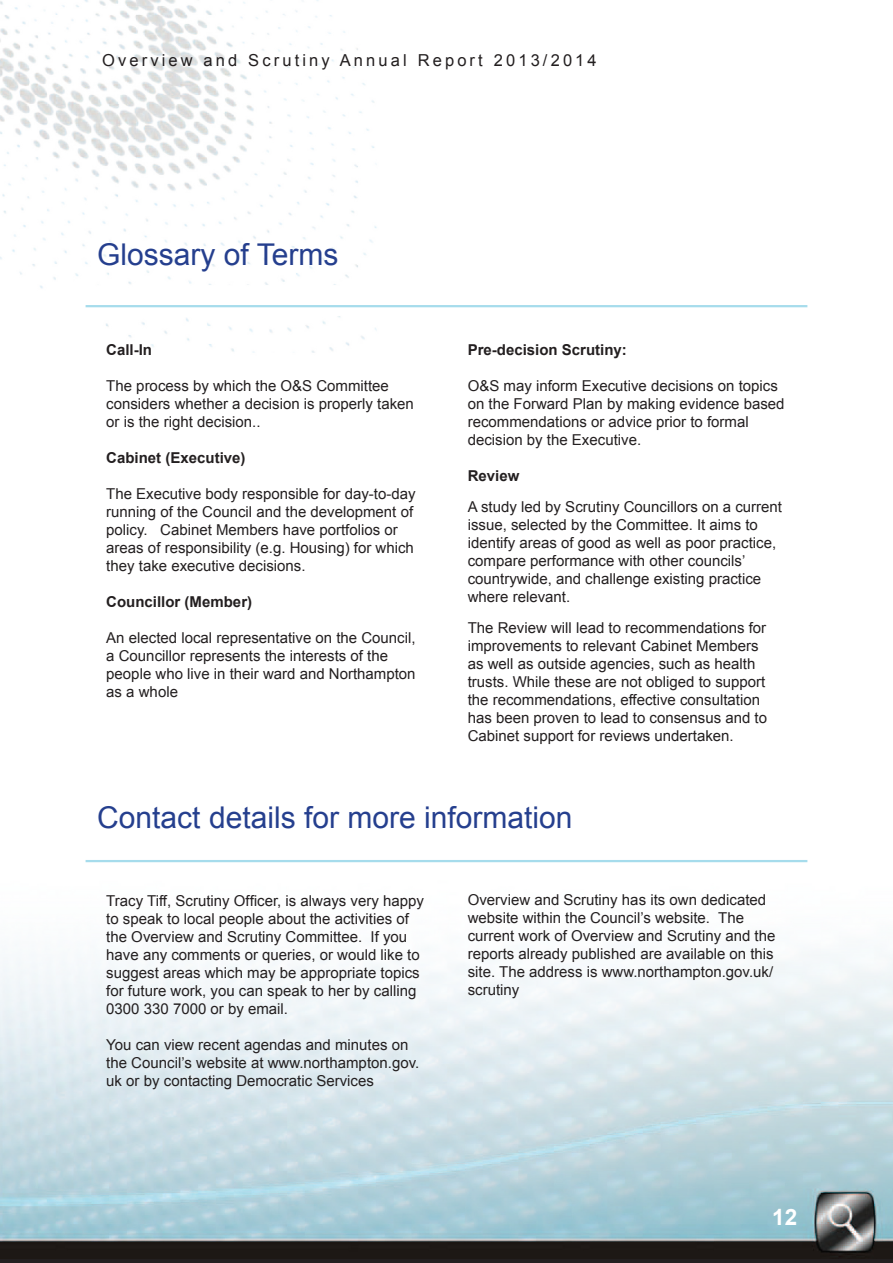
<style>
.page{position:relative;width:893px;height:1263px;background:#fff}
.page>*{position:absolute;margin:0;border:0;box-sizing:border-box;transform-origin:0 0}
.Heading{font:30px "Arial";color:#253f8e}
.t1{font:700 22.5px "Arial";color:#fff}
.t2{font:16.5px "Arial";letter-spacing:.19em;color:#231f20}
.t3{font:15px/18px "Arial";color:#231f20}
.t4{font:700 15px "Arial";color:#231f20}
</style>
<div class="page">
<img style="left:0;top:0;width:893px;height:1260px">
<hr style="left:0;top:1260px;width:893px;height:3px;background:#231f20">
<hr style="left:86px;top:305px;width:721px;height:2px;background:#a6dcec">
<hr style="left:86px;top:860px;width:721px;height:2px;background:#a6dcec">
<p class="t2" style="left:102px;top:49px;width:496px">Overview and Scrutiny Annual Report 2013/2014</p>
<p class="Heading" style="left:97px;top:235px;width:243px">Glossary of Terms</p>
<p class="t4" style="left:106px;top:340px;width:47px">Call-In</p>
<p class="t3" style="left:106px;top:377px;width:309px">The process by which the O&amp;S Committee considers whether a decision is properly taken or is the right decision..</p>
<p class="t4" style="left:106px;top:448px;width:141px">Cabinet (Executive)</p>
<p class="t3" style="left:106px;top:485px;width:311px">The Executive body responsible for day-to-day running of the Council and the development of policy. Cabinet Members have portfolios or areas of responsibility (e.g. Housing) for which they take executive decisions.</p>
<p class="t4" style="left:106px;top:592px;width:147px">Councillor (Member)</p>
<p class="t3" style="left:106px;top:629px;width:311px">An elected local representative on the Council, a Councillor represents the interests of the people who live in their ward and Northampton as a whole</p>
<p class="t4" style="left:468px;top:340px;width:161px">Pre-decision Scrutiny:</p>
<p class="t3" style="left:468px;top:377px;width:318px">O&amp;S may inform Executive decisions on topics on the Forward Plan by making evidence based recommendations or advice prior to formal decision by the Executive.</p>
<p class="t4" style="left:468px;top:466px;width:53px">Review</p>
<p class="t3" style="left:468px;top:498px;width:316px">A study led by Scrutiny Councillors on a current issue, selected by the Committee. It aims to identify areas of good as well as poor practice, compare performance with other councils’ countrywide, and challenge existing practice where relevant.</p>
<p class="t3" style="left:468px;top:619px;width:301px">The Review will lead to recommendations for improvements to relevant Cabinet Members as well as outside agencies, such as health trusts. While these are not obliged to support the recommendations, effective consultation has been proven to lead to consensus and to Cabinet support for reviews undertaken.</p>
<p class="Heading" style="left:97px;top:798px;width:477px">Contact details for more information</p>
<p class="t3" style="left:106px;top:892px;width:319px">Tracy Tiff, Scrutiny Officer, is always very happy to speak to local people about the activities of the Overview and Scrutiny Committee. If you have any comments or queries, or would like to suggest areas which may be appropriate topics for future work, you can speak to her by calling 0300 330 7000 or by email.</p>
<p class="t3" style="left:106px;top:1036px;width:314px">You can view recent agendas and minutes on the Council’s website at www.northampton.gov. uk or by contacting Democratic Services</p>
<p class="t3" style="left:468px;top:891px;width:309px">Overview and Scrutiny has its own dedicated website within the Council’s website. The current work of Overview and Scrutiny and the reports already published are available on this site. The address is www.northampton.gov.uk/ scrutiny</p>
<h2 class="t1" style="left:772px;top:1202px;width:27px">12</h2>
</div>
